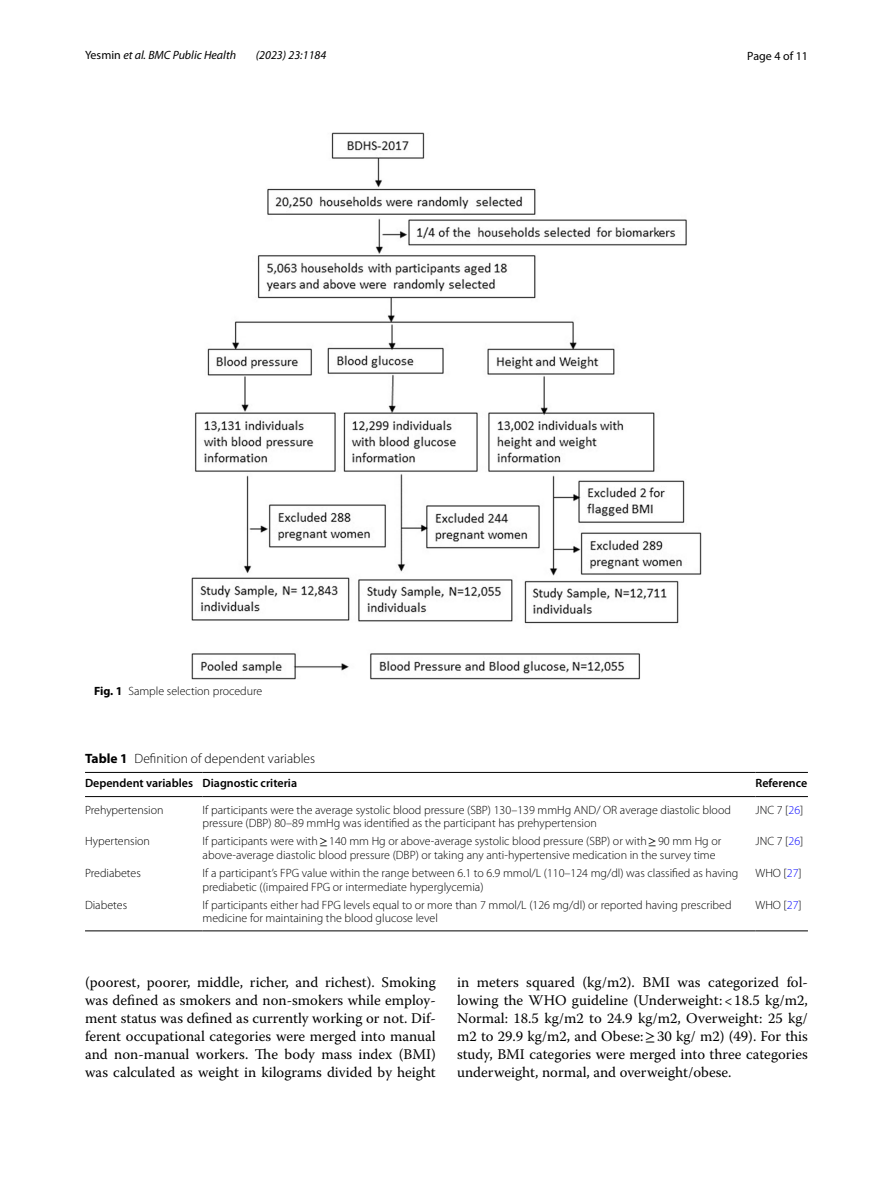
<style>
.page{position:relative;width:893px;height:1187px;background:#fff}
.page>*{position:absolute;margin:0;border:0;box-sizing:border-box;transform-origin:0 0}
.t1{font:14.7px/18px "Warnock Pro";color:#000;text-align:justify}
.t2{font:300 13.5px "Myriad Pro";color:#000}
.t3{font:300 12px/13.5px "Myriad Pro";color:#000}
.t4{font:600 12px "Myriad Pro";color:#000}
.t5{font:italic 12px "Myriad Pro";color:#000}
.t6{font:12px "Myriad Pro";color:#000}
.s1{font-style:normal}
.s2{font-weight:700}
.s3{color:#00f}
.s4{font-family:"STIX";font-weight:400}
.s5{font-family:"STIX"}
</style>
<div class="page">
<img style="left:191px;top:133px;width:511px;height:547px">
<hr style="left:85px;top:772px;width:118px;height:1px;background:#000">
<hr style="left:85px;top:796px;width:118px;height:1px;background:#000">
<hr style="left:203px;top:772px;width:552px;height:1px;background:#000">
<hr style="left:203px;top:796px;width:552px;height:1px;background:#000">
<hr style="left:755px;top:772px;width:53px;height:1px;background:#000">
<hr style="left:755px;top:796px;width:53px;height:1px;background:#000">
<hr style="left:85px;top:930px;width:118px;height:1px;background:#000">
<hr style="left:203px;top:930px;width:552px;height:1px;background:#000">
<hr style="left:755px;top:930px;width:53px;height:1px;background:#000">
<p class="t5" style="left:85px;top:48px;width:153px"><span class="s1">Yesmin</span> et al. BMC Public Health</p>
<p class="t5" style="left:256px;top:48px;width:72px">(2023) 23:1184</p>
<p class="t6" style="left:747px;top:48px;width:62px">Page 4 of 11</p>
<p class="t3" style="left:94px;top:684px;width:170px"><span class="s2">Fig. 1</span> Sample selection procedure</p>
<p class="t2" style="left:85px;top:750px;width:232px"><span class="s2">Table 1</span> Definition of dependent variables</p>
<p class="t4" style="left:85px;top:775px;width:214px">Dependent variables Diagnostic criteria</p>
<p class="t4" style="left:755px;top:775px;width:53px">Reference</p>
<p class="t3" style="left:85px;top:803px;width:80px">Prehypertension</p>
<p class="t3" style="left:203px;top:803px;width:530px">If participants were the average systolic blood pressure (SBP) 130–139 mmHg AND/ OR average diastolic blood pressure (DBP) 80–89 mmHg was identified as the participant has prehypertension</p>
<p class="t3" style="left:755px;top:803px;width:49px">JNC 7 [<span class="s3">26</span>]</p>
<p class="t3" style="left:85px;top:834px;width:66px">Hypertension</p>
<p class="t3" style="left:203px;top:834px;width:520px">If participants were with<span class="s4">≥</span>140 mm Hg or above-average systolic blood pressure (SBP) or with<span class="s4">≥</span>90 mm Hg or above-average diastolic blood pressure (DBP) or taking any anti-hypertensive medication in the survey time</p>
<p class="t3" style="left:756px;top:834px;width:49px">JNC 7 [<span class="s3">26</span>]</p>
<p class="t3" style="left:85px;top:866px;width:57px">Prediabetes</p>
<p class="t3" style="left:203px;top:866px;width:537px">If a participant’s FPG value within the range between 6.1 to 6.9 mmol/L (110–124 mg/dl) was classified as having prediabetic ((impaired FPG or intermediate hyperglycemia)</p>
<p class="t3" style="left:756px;top:866px;width:48px">WHO [<span class="s3">27</span>]</p>
<p class="t3" style="left:85px;top:898px;width:44px">Diabetes</p>
<p class="t3" style="left:203px;top:898px;width:530px">If participants either had FPG levels equal to or more than 7 mmol/L (126 mg/dl) or reported having prescribed medicine for maintaining the blood glucose level</p>
<p class="t3" style="left:756px;top:898px;width:48px">WHO [<span class="s3">27</span>]</p>
<p class="t1" style="left:85px;top:972px;width:352px">(poorest, poorer, middle, richer, and richest). Smoking was defined as smokers and non-smokers while employ&shy;ment status was defined as currently working or not. Dif&shy;ferent occupational categories were merged into manual and non-manual workers. The body mass index (BMI) was calculated as weight in kilograms divided by height</p>
<p class="t1" style="left:457px;top:972px;width:352px">in meters squared (kg/m2). BMI was categorized fol&shy;lowing the WHO guideline (Underweight:&lt;18.5 kg/m2, Normal: 18.5 kg/m2 to 24.9 kg/m2, Overweight: 25 kg/ m2 to 29.9 kg/m2, and Obese:<span class="s5">≥</span>30 kg/ m2) (49). For this study, BMI categories were merged into three categories underweight, normal, and overweight/obese.</p>
</div>
